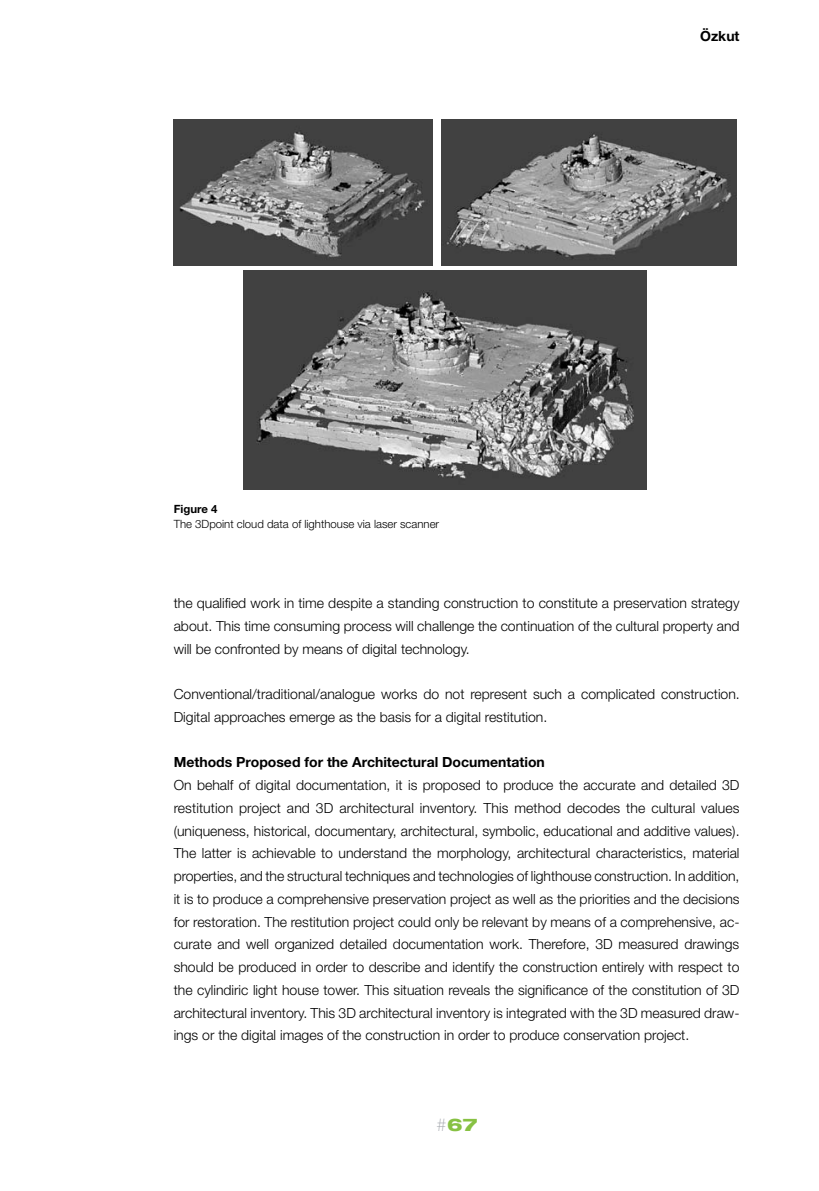
<style>
.page{position:relative;width:819px;height:1191px;background:#fff}
.page>*{position:absolute;margin:0;border:0;box-sizing:border-box;transform-origin:0 0}
.t1{font:800 expanded 17.5px "Helvetica Neue";color:#87c143}
.t2{font:300 14px/22.8px "Helvetica Neue";color:#000;text-align:justify}
.t3{font:700 14px "Helvetica Neue";color:#000}
.t4{font:300 11.38px "Helvetica Neue";color:#000}
.t5{font:700 11.38px "Helvetica Neue";color:#000}
.s1{font-weight:100;color:#a3a6ac}
</style>
<div class="page">
<img style="left:243px;top:270px;width:403px;height:220px">
<img style="left:174px;top:119px;width:258px;height:146px">
<img style="left:441px;top:119px;width:295px;height:146px">
<p class="t5" style="left:174px;top:501px;width:45px">Figure 4</p>
<p class="t4" style="left:174px;top:517px;width:267px">The 3Dpoint cloud data of lighthouse via laser scanner</p>
<p class="t3" style="left:700px;top:28px;width:41px">Özkut</p>
<p class="t2" style="left:174px;top:591px;width:567px">the qualified work in time despite a standing construction to constitute a preservation strategy about. This time consuming process will challenge the continuation of the cultural property and will be confronted by means of digital technology.</p>
<p class="t2" style="left:174px;top:682px;width:567px">Conventional/traditional/analogue works do not represent such a complicated construction.<br>Digital approaches emerge as the basis for a digital restitution.</p>
<p class="t3" style="left:174px;top:753px;width:372px">Methods Proposed for the Architectural Documentation</p>
<p class="t2" style="left:174px;top:773px;width:567px">On behalf of digital documentation, it is proposed to produce the accurate and detailed 3D restitution project and 3D architectural inventory. This method decodes the cultural values (uniqueness, historical, documentary, architectural, symbolic, educational and additive values).<br>The latter is achievable to understand the morphology, architectural characteristics, material properties, and the structural techniques and technologies of lighthouse construction. In addition, it is to produce a comprehensive preservation project as well as the priorities and the decisions for restoration. The restitution project could only be relevant by means of a comprehensive, ac&shy;curate and well organized detailed documentation work. Therefore, 3D measured drawings should be produced in order to describe and identify the construction entirely with respect to the cylindiric light house tower. This situation reveals the significance of the constitution of 3D architectural inventory. This 3D architectural inventory is integrated with the 3D measured draw&shy;ings or the digital images of the construction in order to produce conservation project.</p>
<p class="t1" style="left:436px;top:1113px;width:43px"><span class="s1">#</span>67</p>
</div>
